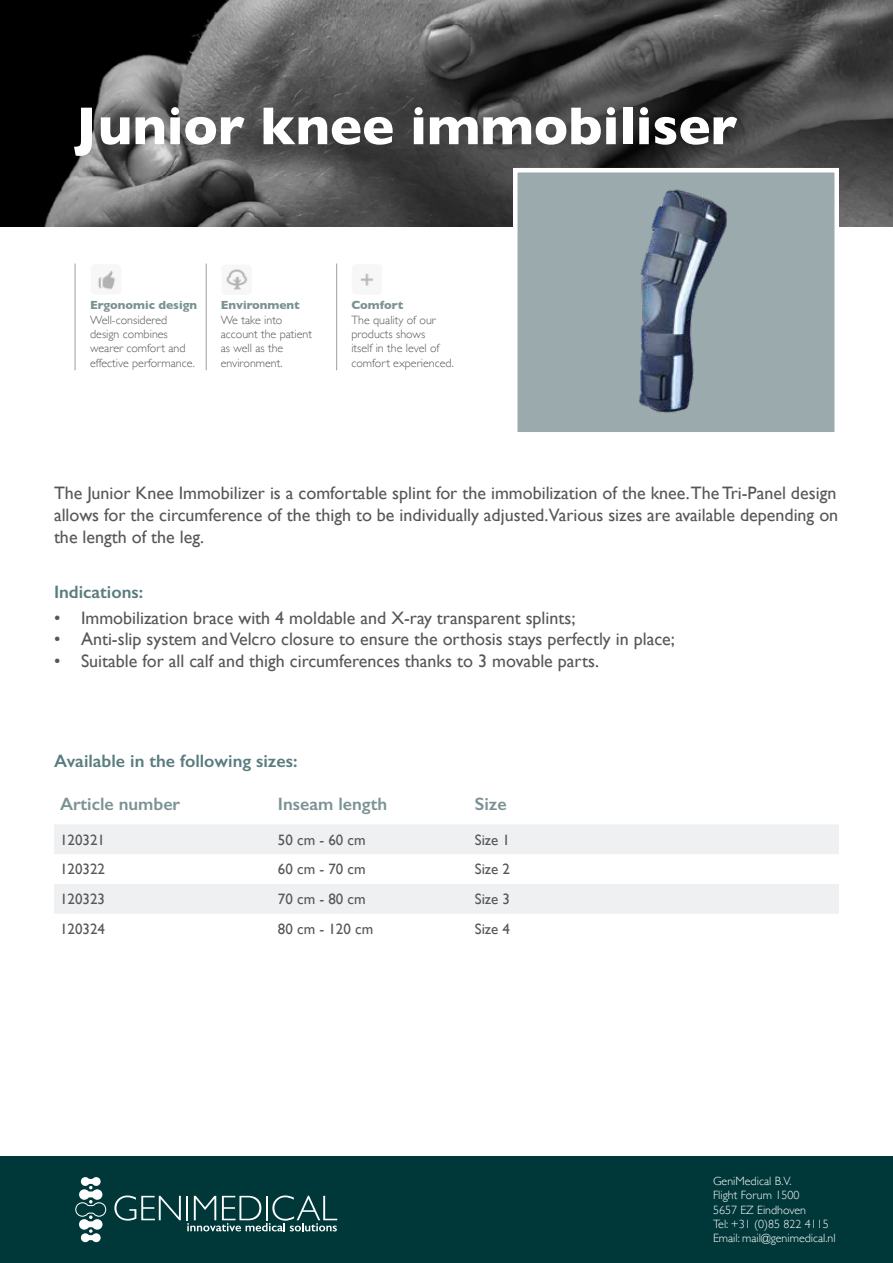
<style>
.page{position:relative;width:893px;height:1263px;background:#fff}
.page>*{position:absolute;margin:0;border:0;box-sizing:border-box;transform-origin:0 0}
.t1{font:700 54px "Gill Sans";color:#fff}
.t2{font:18px/21.6px "Gill Sans";color:#575756;text-align:justify}
.t3{font:600 18px "Gill Sans";color:#597c7e}
.t4{font:600 18px "Gill Sans";color:#7b9294}
.t5{font:15px "Gill Sans";color:#575756}
.t6{font:300 12px/14.4px "Gill Sans";color:#575756}
.t7{font:300 12px/14.4px "Gill Sans";color:#fff}
.t8{font:700 12px "Gill Sans";color:#7b9294}
</style>
<div class="page">
<div style="left:0;top:1156px;width:893px;height:107px;background:#00383a"></div>
<img style="left:0;top:0;width:893px;height:226px">
<div style="left:515px;top:170px;width:322px;height:264px;background:#9baaac"></div>
<img style="left:639px;top:189px;width:88px;height:224px">
<div style="left:513px;top:168px;width:326px;height:268px;border:4px solid #fff"></div>
<svg style="left:75px;top:1177px;width:31px;height:65px"></svg>
<svg style="left:114px;top:1195px;width:67px;height:25px"></svg>
<hr style="left:186px;top:1196px;width:2px;height:24px;background:#fff">
<svg style="left:187px;top:1195px;width:150px;height:36px"></svg>
<svg style="left:54px;top:825px;width:785px;height:89px;fill:#eef0f1"></svg>
<img style="left:98px;top:270px;width:18px;height:20px">
<img style="left:226px;top:269px;width:22px;height:22px">
<img style="left:360px;top:273px;width:14px;height:14px">
<hr style="left:75px;top:264px;width:1px;height:106px;background:#9d9d9c">
<hr style="left:206px;top:264px;width:1px;height:106px;background:#9d9d9c">
<hr style="left:336px;top:264px;width:1px;height:106px;background:#9d9d9c">
<h1 class="t1" style="left:75px;top:83px;width:663px">Junior knee immobiliser</h1>
<p class="t8" style="left:90px;top:295px;width:108px">Ergonomic design</p>
<p class="t6" style="left:90px;top:312px;width:106px">Well-considered design combines wearer comfort and effective performance.</p>
<p class="t8" style="left:221px;top:295px;width:81px">Environment</p>
<p class="t6" style="left:221px;top:312px;width:93px">We take into account the patient as well as the environment.</p>
<p class="t8" style="left:351px;top:295px;width:53px">Comfort</p>
<p class="t6" style="left:351px;top:312px;width:104px">The quality of our products shows<br>itself in the level of comfort experienced.</p>
<p class="t2" style="left:54px;top:482px;width:786px">The Junior Knee Immobilizer is a comfortable splint for the immobilization of the knee.The Tri-Panel design allows for the circumference of the thigh to be individually adjusted.Various sizes are available depending on the length of the leg.</p>
<p class="t3" style="left:54px;top:581px;width:91px">Indications:</p>
<p class="t2" style="left:54px;top:607px;width:523px">• Immobilization brace with 4 moldable and X-ray transparent splints;</p>
<p class="t2" style="left:54px;top:628px;width:622px">• Anti-slip system and Velcro closure to ensure the orthosis stays perfectly in place;</p>
<p class="t2" style="left:54px;top:650px;width:546px">• Suitable for all calf and thigh circumferences thanks to 3 movable parts.</p>
<p class="t3" style="left:54px;top:750px;width:245px">Available in the following sizes:</p>
<p class="t4" style="left:60px;top:793px;width:122px">Article number</p>
<p class="t4" style="left:278px;top:793px;width:111px">Inseam length</p>
<p class="t4" style="left:475px;top:793px;width:33px">Size</p>
<p class="t5" style="left:60px;top:831px;width:46px">120321</p>
<p class="t5" style="left:278px;top:831px;width:89px">50 cm - 60 cm</p>
<p class="t5" style="left:475px;top:831px;width:37px">Size 1</p>
<p class="t5" style="left:60px;top:860px;width:46px">120322</p>
<p class="t5" style="left:278px;top:860px;width:89px">60 cm - 70 cm</p>
<p class="t5" style="left:475px;top:860px;width:37px">Size 2</p>
<p class="t5" style="left:60px;top:890px;width:46px">120323</p>
<p class="t5" style="left:278px;top:890px;width:89px">70 cm - 80 cm</p>
<p class="t5" style="left:475px;top:890px;width:37px">Size 3</p>
<p class="t5" style="left:60px;top:920px;width:46px">120324</p>
<p class="t5" style="left:278px;top:920px;width:97px">80 cm - 120 cm</p>
<p class="t5" style="left:475px;top:920px;width:37px">Size 4</p>
<p class="t7" style="left:713px;top:1173px;width:124px">GeniMedical B.V.<br>Flight Forum 1500<br>5657 EZ Eindhoven<br>Tel: +31 (0)85 822 4115<br>Email: mail@genimedical.nl</p>
</div>
